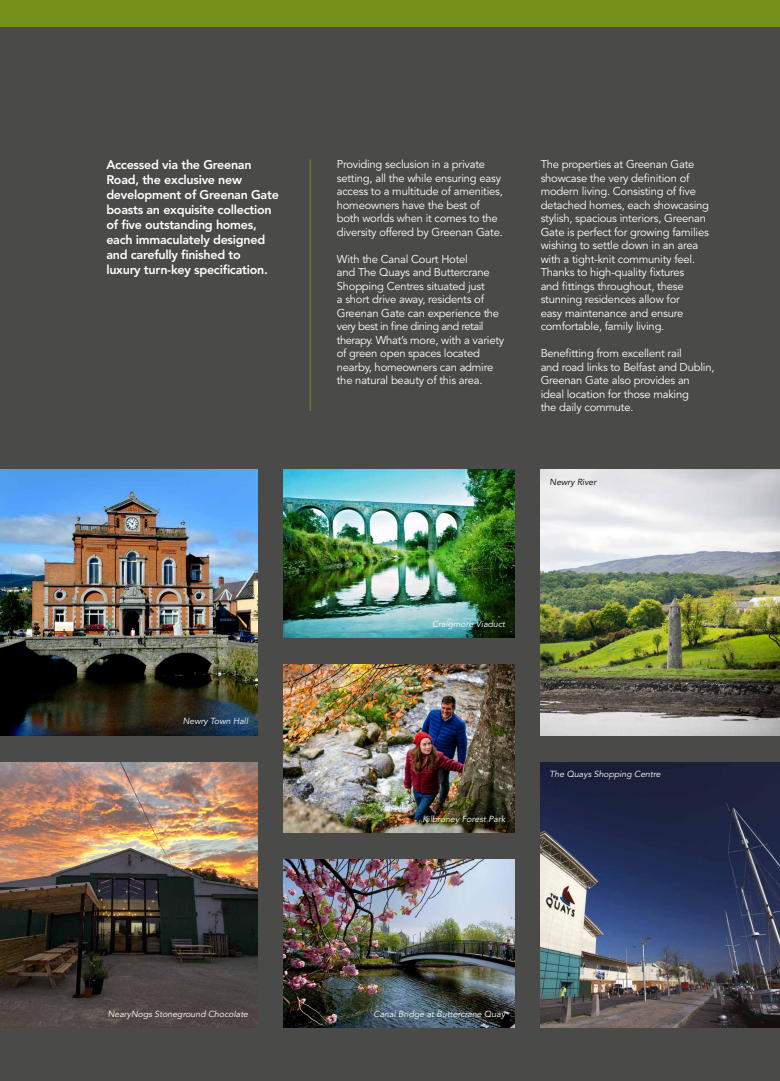
<style>
.page{position:relative;width:780px;height:1081px;background:#4a4a49}
.page>*{position:absolute;margin:0;border:0;box-sizing:border-box;transform-origin:0 0}
.t1{font:800 12.5px/15px "Avenir LT Std";letter-spacing:-.02em;color:#fff}
.t2{font:11.25px/13.5px "Avenir LT Std";letter-spacing:-.02em;color:#fff}
.t3{font:italic 8.75px "Avenir LT Std";color:#fff}
.t4{font:italic 8.75px "Avenir LT Std";color:#000}
</style>
<div class="page">
<hr style="left:310px;top:159px;width:1px;height:252px;background:#74921a">
<img style="left:283px;top:469px;width:231px;height:169px">
<img style="left:283px;top:859px;width:231px;height:169px">
<img style="left:283px;top:664px;width:231px;height:169px">
<img style="left:0;top:469px;width:257px;height:266px">
<img style="left:0;top:762px;width:257px;height:266px">
<img style="left:540px;top:469px;width:240px;height:266px">
<img style="left:540px;top:762px;width:240px;height:266px">
<div style="left:0;top:0;width:780px;height:27px;background:#74921a"></div>
<p class="t1" style="left:106px;top:157px;width:174px">Accessed via the Greenan<br>Road, the exclusive new development of Greenan Gate boasts an exquisite collection of five outstanding homes, each immaculately designed and carefully finished to<br>luxury turn-key specification.</p>
<p class="t2" style="left:337px;top:158px;width:168px">Providing seclusion in a private setting, all the while ensuring easy access to a multitude of amenities, homeowners have the best of both worlds when it comes to the diversity offered by Greenan Gate.</p>
<p class="t2" style="left:337px;top:252px;width:169px">With the Canal Court Hotel<br>and The Quays and Buttercrane<br>Shopping Centres situated just<br>a short drive away, residents of<br>Greenan Gate can experience the very best in fine dining and retail therapy. What’s more, with a variety of green open spaces located nearby, homeowners can admire the natural beauty of this area.</p>
<p class="t2" style="left:540px;top:158px;width:170px">The properties at Greenan Gate showcase the very definition of modern living. Consisting of five detached homes, each showcasing stylish, spacious interiors, Greenan<br>Gate is perfect for growing families wishing to settle down in an area with a tight-knit community feel.<br>Thanks to high-quality fixtures<br>and fittings throughout, these stunning residences allow for<br>easy maintenance and ensure comfortable, family living.</p>
<p class="t2" style="left:540px;top:347px;width:175px">Benefitting from excellent rail<br>and road links to Belfast and Dublin,<br>Greenan Gate also provides an ideal location for those making<br>the daily commute.</p>
<p class="t4" style="left:549px;top:477px;width:48px">Newry River</p>
<p class="t3" style="left:183px;top:716px;width:67px">Newry Town Hall</p>
<p class="t3" style="left:432px;top:619px;width:75px">Craigmore Viaduct</p>
<p class="t3" style="left:422px;top:814px;width:84px">Kilbroney Forest Park</p>
<p class="t3" style="left:549px;top:769px;width:113px">The Quays Shopping Centre</p>
<p class="t3" style="left:108px;top:1008px;width:142px">NearyNogs Stoneground Chocolate</p>
<p class="t3" style="left:373px;top:1008px;width:133px">Canal Bridge at Buttercrane Quay</p>
</div>
